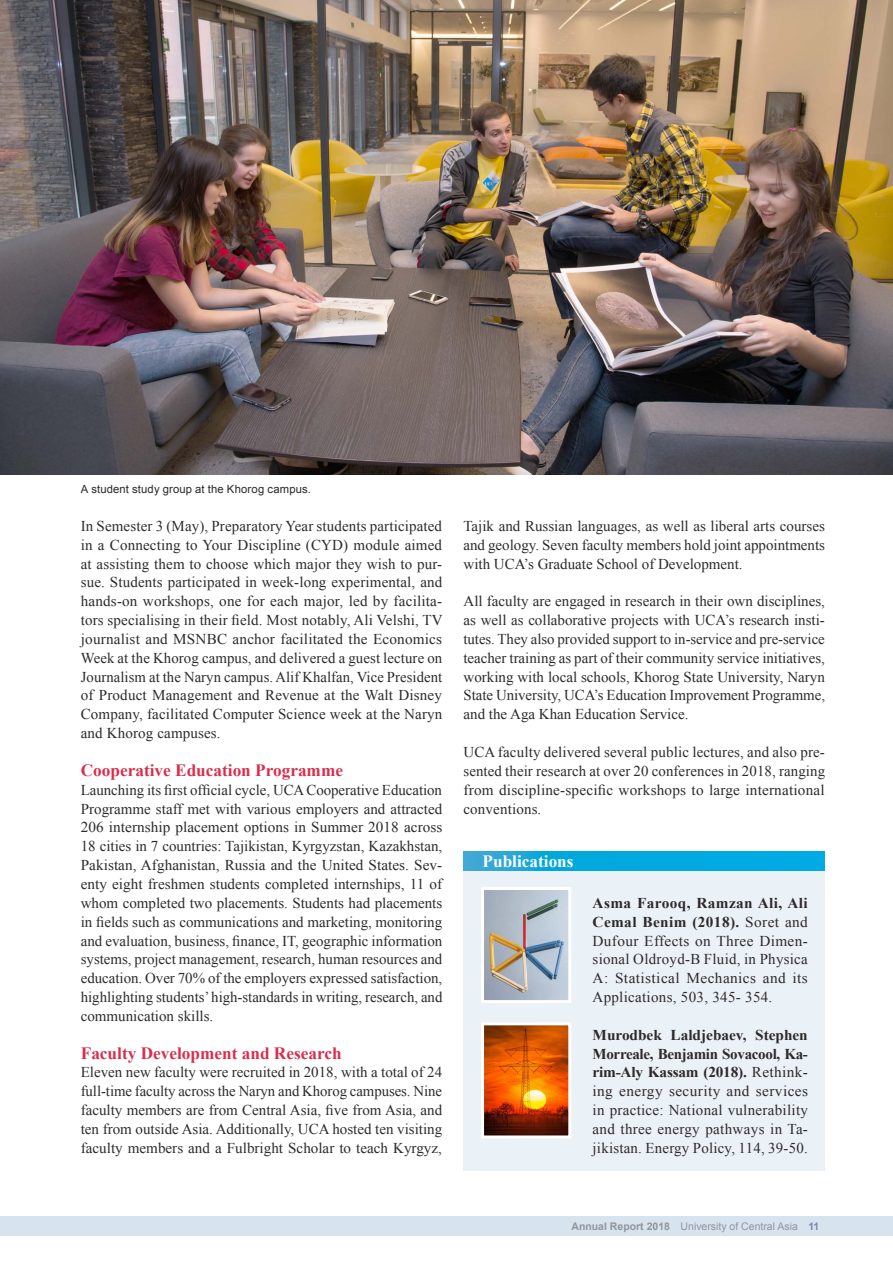
<style>
.page{position:relative;width:893px;height:1263px;background:#fff}
.page>*{position:absolute;margin:0;border:0;box-sizing:border-box;transform-origin:0 0}
.t1{font:700 17.25px "Times New Roman";color:#da2d4b}
.t2{font:700 17.25px "Times New Roman";color:#fff}
.t3{font:15px/18.9px "Times New Roman";color:#2e2a2b;text-align:justify}
.t4{font:11.25px "Arial";letter-spacing:.015em;color:#292829}
.t5{font:10.5px "Arial";color:#939598}
.s1{font-weight:700}
.s2{font-weight:700;color:#8284ac}
</style>
<div class="page">
<img style="left:0;top:0;width:893px;height:474px">
<div style="left:463px;top:870px;width:362px;height:301px;background:#eaf1f7"></div>
<svg style="left:463px;top:851px;width:362px;height:19px;background:#09a9de"></svg>
<img style="left:485px;top:891px;width:82px;height:108px">
<div style="left:481px;top:887px;width:90px;height:116px;border:3px solid #fff"></div>
<img style="left:485px;top:1026px;width:82px;height:108px">
<div style="left:481px;top:1022px;width:90px;height:116px;border:3px solid #fff"></div>
<div style="left:0;top:1216px;width:893px;height:19px;background:#d7e4f0"></div>
<p class="t4" style="left:81px;top:482px;width:232px">A student study group at the Khorog сampus.</p>
<p class="t3" style="left:81px;top:516px;width:363px">In Semester 3 (May), Preparatory Year students participated in a Connecting to Your Discipline (CYD) module aimed at assisting them to choose which major they wish to pur&shy;sue. Students participated in week-long experimental, and hands-on workshops, one for each major, led by facilita&shy;tors specialising in their field. Most notably, Ali Velshi, TV journalist and MSNBC anchor facilitated the Economics Week at the Khorog сampus, and delivered a guest lecture on Journalism at the Naryn сampus. Alif Khalfan, Vice President of Product Management and Revenue at the Walt Disney Company, facilitated Computer Science week at the Naryn and Khorog сampuses.</p>
<p class="t1" style="left:81px;top:758px;width:264px">Cooperative Education Programme</p>
<p class="t3" style="left:81px;top:780px;width:363px">Launching its first official cycle, UCA Cooperative Education Programme staff met with various employers and attracted 206 internship placement options in Summer 2018 across 18 cities in 7 countries: Tajikistan, Kyrgyzstan, Kazakhstan, Pakistan, Afghanistan, Russia and the United States. Sev&shy;enty eight freshmen students completed internships, 11 of whom completed two placements. Students had placements in fields such as communications and marketing, monitoring and evaluation, business, finance, IT, geographic information systems, project management, research, human resources and education. Over 70% of the employers expressed satisfaction, highlighting students’ high-standards in writing, research, and communication skills.</p>
<p class="t1" style="left:81px;top:1041px;width:262px">Faculty Development and Research</p>
<p class="t3" style="left:81px;top:1063px;width:363px">Eleven new faculty were recruited in 2018, with a total of 24 full-time faculty across the Naryn and Khorog campuses. Nine faculty members are from Central Asia, five from Asia, and ten from outside Asia. Additionally, UCA hosted ten visiting faculty members and a Fulbright Scholar to teach Kyrgyz,</p>
<p class="t3" style="left:463px;top:516px;width:363px">Tajik and Russian languages, as well as liberal arts courses and geology. Seven faculty members hold joint appointments with UCA’s Graduate School of Development.</p>
<p class="t3" style="left:463px;top:591px;width:363px">All faculty are engaged in research in their own disciplines, as well as collaborative projects with UCA’s research insti&shy;tutes. They also provided support to in-service and pre-service teacher training as part of their community service initiatives, working with local schools, Khorog State University, Naryn State University, UCA’s Education Improvement Programme, and the Aga Khan Education Service.</p>
<p class="t3" style="left:463px;top:742px;width:363px">UCA faculty delivered several public lectures, and also pre&shy;sented their research at over 20 conferences in 2018, ranging from discipline-specific workshops to large international conventions.</p>
<p class="t2" style="left:483px;top:849px;width:93px">Publications</p>
<p class="t3" style="left:593px;top:893px;width:217px"><span class="s1">Asma Farooq, Ramzan Ali, Ali Cemal Benim (2018).</span> Soret and Dufour Effects on Three Dimen&shy;sional Oldroyd-B Fluid, in Physica A: Statistical Mechanics and its Applications, 503, 345- 354.</p>
<p class="t3" style="left:593px;top:1025px;width:217px"><span class="s1">Murodbek Laldjebaev, Stephen Morreale, Benjamin Sovacool, Ka&shy;rim-Aly Kassam (2018).</span> Rethink&shy;ing energy security and services in practice: National vulnerability and three energy pathways in Ta&shy;jikistan. Energy Policy, 114, 39-50.</p>
<p class="t5" style="left:571px;top:1219px;width:249px"><span class="s1">Annual Report 2018</span> University of Central Asia <span class="s2">11</span></p>
</div>
